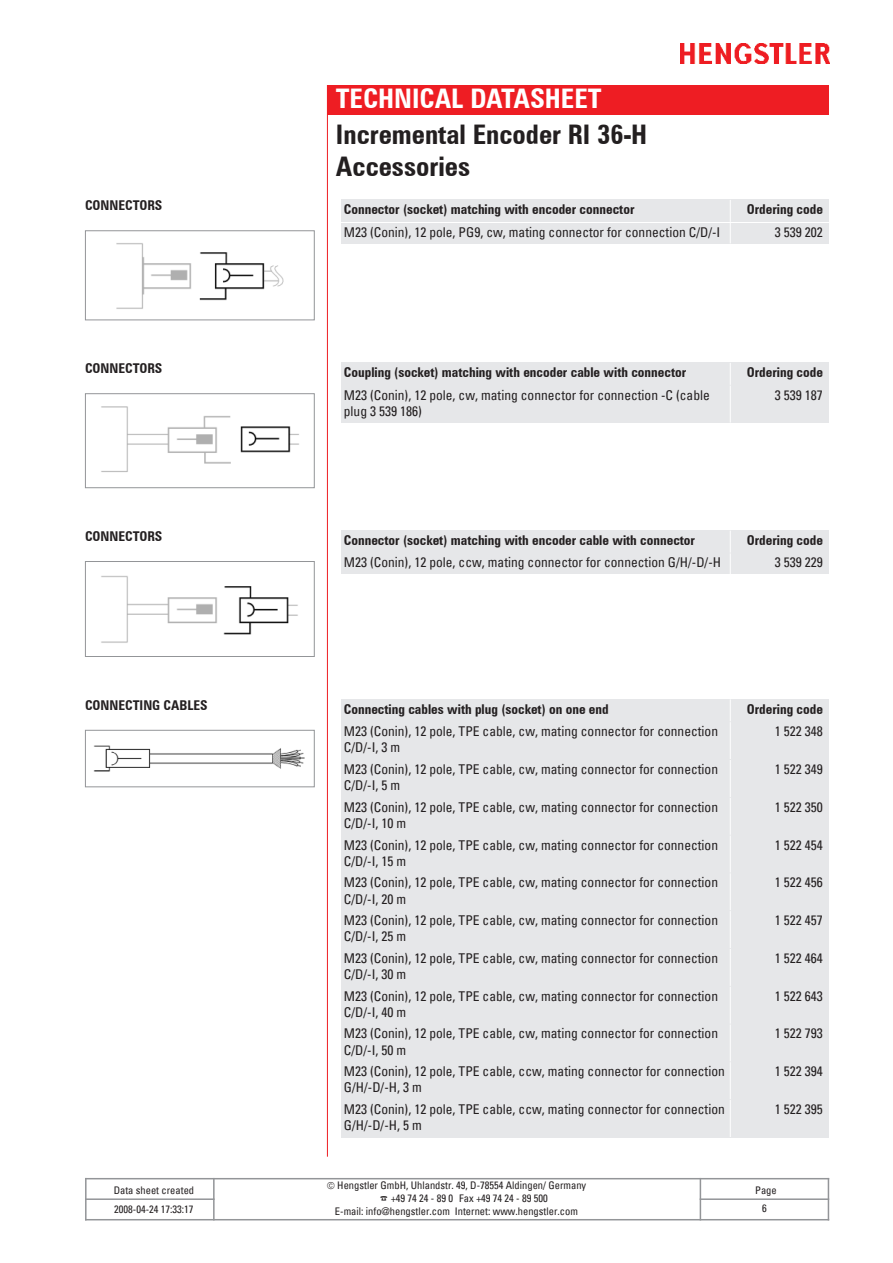
<style>
.page{position:relative;width:893px;height:1263px;background:#fff}
.page>*{position:absolute;margin:0;border:0;box-sizing:border-box;transform-origin:0 0}
.t1{font:700 condensed 27px/32.4px "Zurich BT";color:#231f20}
.t2{font:700 condensed 27px "Zurich BT";color:#fff}
.t3{font:condensed 13.5px/16.2px "Univers";color:#231f20}
.t4{font:700 condensed 13.5px "Zurich BT";color:#231f20}
.t5{font:condensed 10.5px/19px "Univers";color:#231f20}
</style>
<div class="page">
<svg style="left:680px;top:63px;width:149px;height:1px"></svg>
<img style="left:680px;top:43px;width:149px;height:20px">
<hr style="left:85px;top:1178px;width:2px;height:42px;background:#939598">
<hr style="left:213px;top:1178px;width:2px;height:42px;background:#939598">
<hr style="left:700px;top:1178px;width:1px;height:42px;background:#939598">
<hr style="left:828px;top:1178px;width:1px;height:42px;background:#939598">
<hr style="left:85px;top:1178px;width:744px;height:1px;background:#939598">
<hr style="left:85px;top:1198px;width:130px;height:2px;background:#939598">
<hr style="left:700px;top:1198px;width:129px;height:2px;background:#939598">
<hr style="left:85px;top:1219px;width:744px;height:1px;background:#939598">
<div style="left:327px;top:85px;width:502px;height:30px;background:#ee1d23"></div>
<hr style="left:327px;top:85px;width:1px;height:1072px;background:#ee1d23">
<img style="left:116px;top:243px;width:168px;height:66px">
<div style="left:85px;top:230px;width:230px;height:90px;border:1px solid #939598"></div>
<div style="left:341px;top:200px;width:389px;height:22px;background:#e6e7e9"></div>
<div style="left:730px;top:200px;width:98px;height:22px;background:#e6e7e9"></div>
<div style="left:341px;top:223px;width:389px;height:20px;background:#e6e7e9"></div>
<div style="left:730px;top:223px;width:98px;height:20px;background:#e6e7e9"></div>
<svg style="left:730px;top:200px;width:1px;height:43px"></svg>
<img style="left:101px;top:406px;width:198px;height:66px">
<div style="left:85px;top:393px;width:230px;height:95px;border:1px solid #939598"></div>
<div style="left:341px;top:363px;width:389px;height:22px;background:#e6e7e9"></div>
<div style="left:730px;top:363px;width:98px;height:22px;background:#e6e7e9"></div>
<svg style="left:730px;top:363px;width:1px;height:22px"></svg>
<div style="left:341px;top:386px;width:389px;height:37px;background:#e6e7e9"></div>
<div style="left:730px;top:386px;width:98px;height:37px;background:#e6e7e9"></div>
<hr style="left:730px;top:386px;width:1px;height:37px;background:#fff">
<img style="left:101px;top:575px;width:197px;height:68px">
<div style="left:85px;top:561px;width:230px;height:96px;border:1px solid #939598"></div>
<div style="left:341px;top:531px;width:389px;height:22px;background:#e6e7e9"></div>
<div style="left:730px;top:531px;width:98px;height:22px;background:#e6e7e9"></div>
<div style="left:341px;top:553px;width:389px;height:21px;background:#e6e7e9"></div>
<div style="left:730px;top:553px;width:98px;height:21px;background:#e6e7e9"></div>
<svg style="left:730px;top:531px;width:1px;height:43px"></svg>
<img style="left:93px;top:745px;width:212px;height:27px">
<div style="left:85px;top:730px;width:230px;height:57px;border:1px solid #939598"></div>
<div style="left:341px;top:699px;width:389px;height:22px;background:#e6e7e9"></div>
<div style="left:730px;top:699px;width:98px;height:22px;background:#e6e7e9"></div>
<svg style="left:730px;top:699px;width:1px;height:22px"></svg>
<div style="left:341px;top:722px;width:389px;height:37px;background:#e6e7e9"></div>
<div style="left:730px;top:722px;width:98px;height:37px;background:#e6e7e9"></div>
<hr style="left:730px;top:722px;width:1px;height:37px;background:#fff">
<div style="left:341px;top:760px;width:389px;height:37px;background:#e6e7e9"></div>
<div style="left:730px;top:760px;width:98px;height:37px;background:#e6e7e9"></div>
<hr style="left:730px;top:760px;width:1px;height:37px;background:#fff">
<div style="left:341px;top:798px;width:389px;height:37px;background:#e6e7e9"></div>
<div style="left:730px;top:798px;width:98px;height:37px;background:#e6e7e9"></div>
<hr style="left:730px;top:798px;width:1px;height:37px;background:#fff">
<div style="left:341px;top:835px;width:389px;height:37px;background:#e6e7e9"></div>
<div style="left:730px;top:835px;width:98px;height:37px;background:#e6e7e9"></div>
<hr style="left:730px;top:835px;width:1px;height:37px;background:#fff">
<div style="left:341px;top:873px;width:389px;height:37px;background:#e6e7e9"></div>
<div style="left:730px;top:873px;width:98px;height:37px;background:#e6e7e9"></div>
<hr style="left:730px;top:873px;width:1px;height:37px;background:#fff">
<div style="left:341px;top:911px;width:389px;height:37px;background:#e6e7e9"></div>
<div style="left:730px;top:911px;width:98px;height:37px;background:#e6e7e9"></div>
<hr style="left:730px;top:911px;width:1px;height:37px;background:#fff">
<div style="left:341px;top:949px;width:389px;height:37px;background:#e6e7e9"></div>
<div style="left:730px;top:949px;width:98px;height:37px;background:#e6e7e9"></div>
<hr style="left:730px;top:949px;width:1px;height:37px;background:#fff">
<div style="left:341px;top:987px;width:389px;height:37px;background:#e6e7e9"></div>
<div style="left:730px;top:987px;width:98px;height:37px;background:#e6e7e9"></div>
<hr style="left:730px;top:987px;width:1px;height:37px;background:#fff">
<div style="left:341px;top:1024px;width:389px;height:37px;background:#e6e7e9"></div>
<div style="left:730px;top:1024px;width:98px;height:37px;background:#e6e7e9"></div>
<hr style="left:730px;top:1024px;width:1px;height:37px;background:#fff">
<div style="left:341px;top:1062px;width:389px;height:37px;background:#e6e7e9"></div>
<div style="left:730px;top:1062px;width:98px;height:37px;background:#e6e7e9"></div>
<hr style="left:730px;top:1062px;width:1px;height:37px;background:#fff">
<div style="left:341px;top:1100px;width:389px;height:37px;background:#e6e7e9"></div>
<div style="left:730px;top:1100px;width:98px;height:37px;background:#e6e7e9"></div>
<hr style="left:730px;top:1100px;width:1px;height:37px;background:#fff">
<h1 class="t2" style="left:336px;top:88px;width:267px">TECHNICAL DATASHEET</h1>
<h1 class="t1" style="left:336px;top:120px;width:313px">Incremental Encoder RI 36-H<br>Accessories</h1>
<p class="t4" style="left:85px;top:200px;width:79px">CONNECTORS</p>
<p class="t4" style="left:344px;top:204px;width:292px">Connector (socket) matching with encoder connector</p>
<p class="t4" style="left:747px;top:204px;width:78px">Ordering code</p>
<p class="t3" style="left:344px;top:225px;width:378px">M23 (Conin), 12 pole, PG9, cw, mating connector for connection C/D/-I</p>
<p class="t3" style="left:775px;top:225px;width:49px">3 539 202</p>
<p class="t4" style="left:85px;top:363px;width:79px">CONNECTORS</p>
<p class="t4" style="left:344px;top:367px;width:344px">Coupling (socket) matching with encoder cable with connector</p>
<p class="t4" style="left:747px;top:367px;width:78px">Ordering code</p>
<p class="t3" style="left:344px;top:388px;width:367px">M23 (Conin), 12 pole, cw, mating connector for connection -C (cable plug 3 539 186)</p>
<p class="t3" style="left:775px;top:388px;width:49px">3 539 187</p>
<p class="t4" style="left:85px;top:531px;width:79px">CONNECTORS</p>
<p class="t4" style="left:344px;top:535px;width:353px">Connector (socket) matching with encoder cable with connector</p>
<p class="t4" style="left:747px;top:535px;width:78px">Ordering code</p>
<p class="t3" style="left:344px;top:555px;width:379px">M23 (Conin), 12 pole, ccw, mating connector for connection G/H/-D/-H</p>
<p class="t3" style="left:775px;top:555px;width:49px">3 539 229</p>
<p class="t4" style="left:85px;top:700px;width:124px">CONNECTING CABLES</p>
<p class="t4" style="left:344px;top:704px;width:266px">Connecting cables with plug (socket) on one end</p>
<p class="t4" style="left:747px;top:704px;width:78px">Ordering code</p>
<p class="t3" style="left:344px;top:724px;width:376px">M23 (Conin), 12 pole, TPE cable, cw, mating connector for connection<br>C/D/-I, 3 m</p>
<p class="t3" style="left:775px;top:724px;width:49px">1 522 348</p>
<p class="t3" style="left:344px;top:762px;width:376px">M23 (Conin), 12 pole, TPE cable, cw, mating connector for connection<br>C/D/-I, 5 m</p>
<p class="t3" style="left:775px;top:762px;width:49px">1 522 349</p>
<p class="t3" style="left:344px;top:800px;width:376px">M23 (Conin), 12 pole, TPE cable, cw, mating connector for connection<br>C/D/-I, 10 m</p>
<p class="t3" style="left:775px;top:800px;width:49px">1 522 350</p>
<p class="t3" style="left:344px;top:837px;width:376px">M23 (Conin), 12 pole, TPE cable, cw, mating connector for connection<br>C/D/-I, 15 m</p>
<p class="t3" style="left:775px;top:837px;width:49px">1 522 454</p>
<p class="t3" style="left:344px;top:875px;width:376px">M23 (Conin), 12 pole, TPE cable, cw, mating connector for connection<br>C/D/-I, 20 m</p>
<p class="t3" style="left:775px;top:875px;width:49px">1 522 456</p>
<p class="t3" style="left:344px;top:913px;width:376px">M23 (Conin), 12 pole, TPE cable, cw, mating connector for connection<br>C/D/-I, 25 m</p>
<p class="t3" style="left:775px;top:913px;width:49px">1 522 457</p>
<p class="t3" style="left:344px;top:951px;width:376px">M23 (Conin), 12 pole, TPE cable, cw, mating connector for connection<br>C/D/-I, 30 m</p>
<p class="t3" style="left:775px;top:951px;width:49px">1 522 464</p>
<p class="t3" style="left:344px;top:989px;width:376px">M23 (Conin), 12 pole, TPE cable, cw, mating connector for connection<br>C/D/-I, 40 m</p>
<p class="t3" style="left:775px;top:989px;width:49px">1 522 643</p>
<p class="t3" style="left:344px;top:1026px;width:376px">M23 (Conin), 12 pole, TPE cable, cw, mating connector for connection<br>C/D/-I, 50 m</p>
<p class="t3" style="left:775px;top:1026px;width:49px">1 522 793</p>
<p class="t3" style="left:344px;top:1064px;width:382px">M23 (Conin), 12 pole, TPE cable, ccw, mating connector for connection<br>G/H/-D/-H, 3 m</p>
<p class="t3" style="left:775px;top:1064px;width:49px">1 522 394</p>
<p class="t3" style="left:344px;top:1102px;width:382px">M23 (Conin), 12 pole, TPE cable, ccw, mating connector for connection<br>G/H/-D/-H, 5 m</p>
<p class="t3" style="left:775px;top:1102px;width:49px">1 522 395</p>
<p class="t5" style="left:337px;top:1176px;width:250px">Hengstler GmbH, Uhlandstr. 49, D-78554 Aldingen/ Germany</p>
<p class="t5" style="left:380px;top:1189px;width:169px">☎ +49 74 24 - 89 0 Fax +49 74 24 - 89 500</p>
<p class="t5" style="left:335px;top:1202px;width:244px">E-mail: info@hengstler.com Internet: www.hengstler.com</p>
<p class="t5" style="left:762px;top:1200px;width:6px">6</p>
<p class="t5" style="left:114px;top:1181px;width:82px">Data sheet created<br>2008-04-24 17:33:17</p>
<p class="t5" style="left:755px;top:1181px;width:23px">Page</p>
</div>
